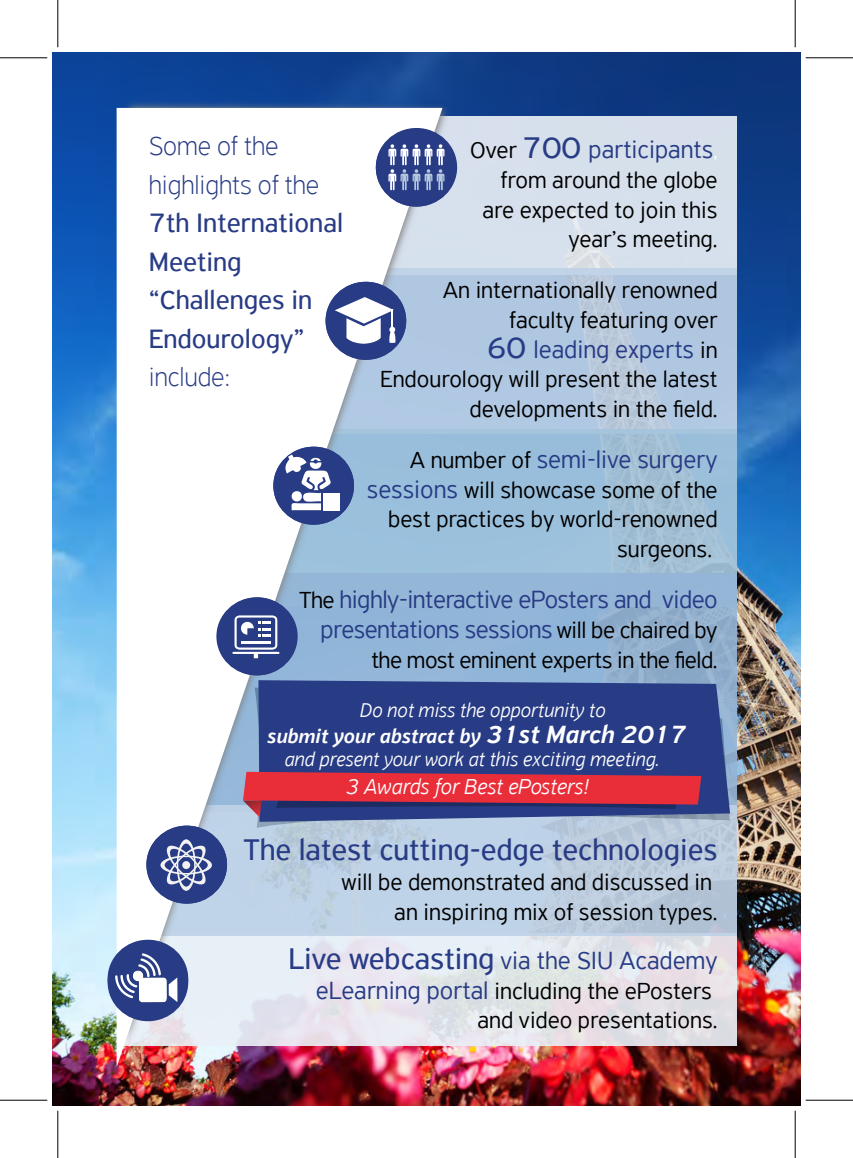
<style>
.page{position:relative;width:853px;height:1158px;background:#fff}
.page>*{position:absolute;margin:0;border:0;box-sizing:border-box;transform-origin:0 0}
.t1{font:31.5px "PF Highway Sans Pro";color:#283b85}
.t2{font:28px/38.5px "PF Highway Sans Pro";color:#283b85}
.t3{font:100 28px/38.5px "PF Highway Sans Pro";color:#283b85}
.t4{font:300 26.25px/29.8px "PF Highway Sans Pro";letter-spacing:-.015em;color:#283b85;text-align:right}
.t5{font:300 24.5px/29.8px "PF Highway Sans Pro";color:#000;text-align:right}
.t6{font:italic 300 22.75px "PF Highway Sans Pro";color:#fff}
.t7{font:italic 300 21px/26.2px "PF Highway Sans Pro";color:#fff;text-align:center}
.s1{font-size:24.5px;color:#000}
.s2{font-weight:400;font-size:31.5px}
.s3{font-size:21px;color:#fff}
.s4{font-size:26.25px;color:#283b85}
.s5{font-weight:500}
.s6{font-weight:500;font-size:26.25px}
</style>
<div class="page">
<img style="left:53px;top:53px;width:747px;height:1052px">
<svg style="left:506px;top:935px;width:230px;height:110px;fill:#e5e1e4"></svg>
<div style="left:143px;top:116px;width:593px;height:158px;background:#d6e0ec"></div>
<div style="left:141px;top:268px;width:595px;height:165px;background:linear-gradient(to bottom,#b4c8e0,#b2c8e0)"></div>
<svg style="left:506px;top:429px;width:230px;height:144px;fill:#9cbfdb"></svg>
<div style="left:141px;top:573px;width:595px;height:239px;background:linear-gradient(to bottom,#92b3d4,#92b0cf)"></div>
<div style="left:141px;top:805px;width:595px;height:130px;background:linear-gradient(to bottom,#b3c4d9,#bdcedf)"></div>
<img style="left:63px;top:53px;width:443px;height:1049px">
<svg style="left:117px;top:108px;width:325px;height:958px"></svg>
<svg style="left:254px;top:687px;width:475px;height:140px"></svg>
<svg style="left:258px;top:680px;width:471px;height:141px;fill:#283b85"></svg>
<svg style="left:108px;top:939px;width:80px;height:78px"></svg>
<svg style="left:243px;top:771px;width:458px;height:46px"></svg>
<div style="left:375px;top:128px;width:82px;height:78px;background:#283b85;border-radius:50%"></div>
<svg style="left:388px;top:144px;width:56px;height:46px"></svg>
<div style="left:146px;top:825px;width:81px;height:78px;background:#283b85;border-radius:50%"></div>
<svg style="left:160px;top:839px;width:52px;height:51px"></svg>
<div style="left:182px;top:861px;width:8px;height:7px;background:#f2f2f2;border-radius:50%"></div>
<div style="left:325px;top:282px;width:81px;height:78px;background:#283b85;border-radius:50%"></div>
<svg style="left:335px;top:297px;width:61px;height:47px"></svg>
<div style="left:108px;top:943px;width:80px;height:78px;background:#283b85;border-radius:50%"></div>
<svg style="left:115px;top:953px;width:63px;height:49px"></svg>
<div style="left:273px;top:446px;width:81px;height:78px;background:#283b85;border-radius:50%"></div>
<div style="left:323px;top:493px;width:17px;height:17px;background:#fff"></div>
<svg style="left:285px;top:454px;width:45px;height:56px"></svg>
<div style="left:217px;top:597px;width:80px;height:78px;background:#283b85;border-radius:50%"></div>
<hr style="left:232px;top:651px;width:47px;height:3px;background:#fff">
<svg style="left:234px;top:615px;width:43px;height:34px"></svg>
<hr style="left:241px;top:641px;width:30px;height:2px;background:#fff">
<hr style="left:0;top:57px;width:47px;height:1px;background:#000">
<hr style="left:805px;top:57px;width:47px;height:1px;background:#000">
<hr style="left:0;top:1099px;width:47px;height:1px;background:#000">
<hr style="left:805px;top:1099px;width:47px;height:1px;background:#000">
<hr style="left:57px;top:0;width:1px;height:47px;background:#000">
<hr style="left:57px;top:1110px;width:1px;height:47px;background:#000">
<hr style="left:794px;top:0;width:1px;height:47px;background:#000">
<hr style="left:794px;top:1110px;width:1px;height:47px;background:#000">
<p class="t3" style="left:149px;top:126px;width:172px">Some of the highlights of the</p>
<p class="t2" style="left:149px;top:204px;width:196px">7th International<br>Meeting “Challenges in<br>Endourology”</p>
<p class="t3" style="left:149px;top:357px;width:83px">include:</p>
<p class="t4" style="left:470px;top:134px;width:249px"><span class="s1">Over</span> <span class="s2">700</span> participants<span class="s3">,</span></p>
<p class="t5" style="left:482px;top:165px;width:237px">from around the globe are expected to join this year’s meeting.</p>
<p class="t5" style="left:442px;top:275px;width:276px">An internationally renowned faculty featuring over</p>
<p class="t4" style="left:487px;top:334px;width:232px"><span class="s2">60</span> leading experts <span class="s1">in</span></p>
<p class="t5" style="left:380px;top:364px;width:339px">Endourology will present the latest developments in the field.</p>
<p class="t4" style="left:409px;top:444px;width:309px"><span class="s1">A number of</span> semi-live surgery</p>
<p class="t5" style="left:366px;top:474px;width:352px"><span class="s4">sessions</span> will showcase some of the best practices by world-renowned surgeons.</p>
<p class="t4" style="left:299px;top:584px;width:419px"><span class="s1">The</span> highly-interactive ePosters and video presentations sessions <span class="s1">will be chaired by</span></p>
<p class="t5" style="left:371px;top:644px;width:347px">the most eminent experts in the field.</p>
<p class="t7" style="left:267px;top:696px;width:420px">Do not miss the opportunity to<br><span class="s5">submit your abstract by</span> <span class="s6">31st March 2017</span></p>
<p class="t7" style="left:284px;top:745px;width:376px">and present your work at this exciting meeting.</p>
<p class="t6" style="left:345px;top:772px;width:244px">3 Awards for Best ePosters!</p>
<p class="t1" style="left:243px;top:831px;width:475px">The latest cutting-edge technologies</p>
<p class="t5" style="left:341px;top:866px;width:377px">will be demonstrated and discussed in an inspiring mix of session types.</p>
<p class="t4" style="left:288px;top:944px;width:430px"><span class="s2">Live webcasting</span> via the SIU Academy</p>
<p class="t5" style="left:316px;top:975px;width:403px"><span class="s4">eLearning portal</span> including the ePosters and video presentations.</p>
</div>
